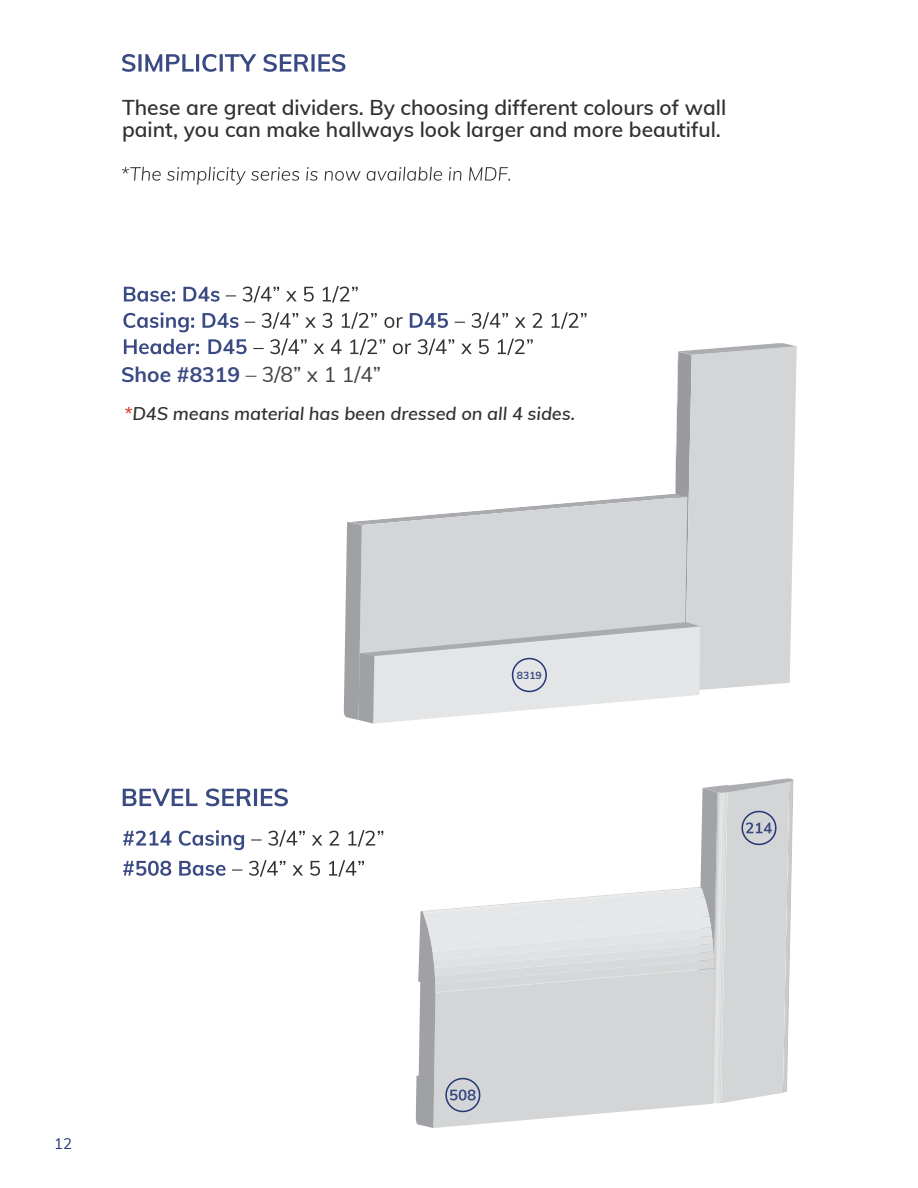
<style>
.page{position:relative;width:918px;height:1188px;background:#fff}
.page>*{position:absolute;margin:0;border:0;box-sizing:border-box;transform-origin:0 0}
.t1{font:600 21px/22.5px "Muli";color:#323130}
.t2{font:21px "Muli";color:#414042}
.t3{font:600 18px "Muli";color:#323130}
.t4{font:15px "Muli";color:#243674}
.t5{font:700 10.35px "Muli";color:#3a4a82}
.s1{font-weight:700;color:#3a4a82}
.s2{color:#d54134}
</style>
<div class="page">
<svg style="left:122px;top:167px;width:388px;height:18px"></svg>
<svg style="left:122px;top:54px;width:223px;height:18px"></svg>
<svg style="left:232px;top:860px;width:132px;height:17px"></svg>
<svg style="left:123px;top:861px;width:103px;height:15px"></svg>
<svg style="left:251px;top:830px;width:132px;height:17px"></svg>
<svg style="left:123px;top:830px;width:121px;height:20px"></svg>
<svg style="left:416px;top:778px;width:378px;height:350px"></svg>
<div style="left:445px;top:1078px;width:35px;height:34px;border:2px solid #243674;border-radius:50%"></div>
<svg style="left:123px;top:788px;width:165px;height:18px"></svg>
<svg style="left:253px;top:339px;width:544px;height:385px"></svg>
<svg style="left:208px;top:339px;width:39px;height:15px"></svg>
<svg style="left:124px;top:339px;width:75px;height:15px"></svg>
<svg style="left:455px;top:312px;width:132px;height:17px"></svg>
<svg style="left:410px;top:313px;width:38px;height:15px"></svg>
<svg style="left:245px;top:312px;width:158px;height:17px"></svg>
<svg style="left:123px;top:313px;width:116px;height:19px"></svg>
<svg style="left:226px;top:286px;width:132px;height:17px"></svg>
<svg style="left:124px;top:287px;width:96px;height:15px"></svg>
<p class="t1" style="left:122px;top:95px;width:606px">These are great dividers. By choosing different colours of wall paint, you can make hallways look larger and more beautiful.</p>
<p class="t2" style="left:121px;top:359px;width:262px"><span class="s1">Shoe #8319</span> – 3/8” x 1 1/4”</p>
<p class="t3" style="left:124px;top:401px;width:454px"><span class="s2">*</span>D4S means material has been dressed on all 4 sides.</p>
<p class="t5" style="left:517px;top:668px;width:26px">8319</p>
<p class="t4" style="left:54px;top:1133px;width:19px">12</p>
</div>
